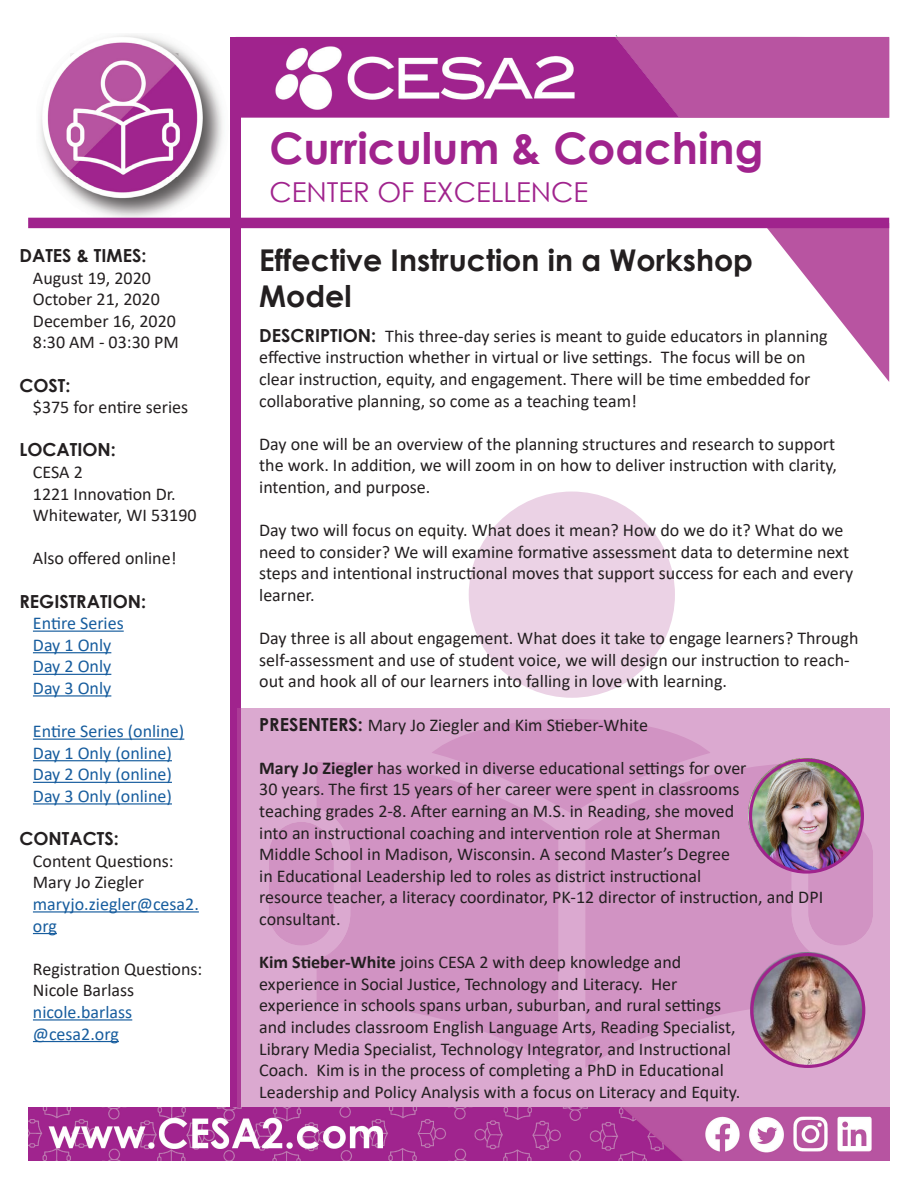
<style>
.page{position:relative;width:918px;height:1188px;background:#fff}
.page>*{position:absolute;margin:0;border:0;box-sizing:border-box;transform-origin:0 0}
.t1{font:700 43.5px "Century Gothic";color:#a0238d}
.t2{font:700 30px/36px "Century Gothic";color:#231f20}
.t3{font:27.45px "Century Gothic";color:#a0238d}
.t4{font:18px/21.6px "Calibri";color:#231f20}
.t5{font:18px/21.6px "Calibri";color:#175d9e}
.t6{font:700 18px "Century Gothic";color:#231f20}
.s1{font-family:"Century Gothic";font-weight:700}
.s2{font-weight:700}
</style>
<div class="page">
<div style="left:469px;top:492px;width:206px;height:206px;background:#ebd2e5;border-radius:50%"></div>
<img style="left:37px;top:34px;width:191px;height:184px">
<div style="left:230px;top:37px;width:11px;height:1080px;background:#a0238d"></div>
<svg style="left:28px;top:218px;width:861px;height:164px"></svg>
<svg style="left:70px;top:178px;width:5px;height:5px"></svg>
<svg style="left:175px;top:179px;width:3px;height:4px"></svg>
<svg style="left:70px;top:53px;width:11px;height:9px"></svg>
<svg style="left:236px;top:35px;width:653px;height:83px;background:#b553a4"></svg>
<div style="left:238px;top:708px;width:652px;height:409px;background:linear-gradient(to right,#d59dc9,#d69ec9)"></div>
<hr style="left:33px;top:631px;width:91px;height:1px;background:#175d9e">
<hr style="left:33px;top:652px;width:78px;height:1px;background:#175d9e">
<hr style="left:33px;top:674px;width:78px;height:1px;background:#175d9e">
<hr style="left:33px;top:695px;width:78px;height:2px;background:#175d9e">
<hr style="left:33px;top:739px;width:151px;height:1px;background:#175d9e">
<hr style="left:33px;top:760px;width:139px;height:1px;background:#175d9e">
<hr style="left:33px;top:782px;width:139px;height:1px;background:#175d9e">
<hr style="left:33px;top:803px;width:139px;height:2px;background:#175d9e">
<hr style="left:33px;top:911px;width:166px;height:2px;background:#175d9e">
<svg style="left:33px;top:933px;width:24px;height:1px"></svg>
<hr style="left:33px;top:1019px;width:99px;height:2px;background:#175d9e">
<hr style="left:33px;top:1041px;width:86px;height:1px;background:#175d9e">
<img style="left:28px;top:1108px;width:862px;height:52px">
<img style="left:749px;top:758px;width:114px;height:114px">
<div style="left:749px;top:759px;width:115px;height:115px;border:3px solid #a0238d;border-radius:50%"></div>
<img style="left:750px;top:953px;width:114px;height:113px">
<div style="left:750px;top:953px;width:115px;height:115px;border:3px solid #a0238d;border-radius:50%"></div>
<p class="t6" style="left:19px;top:242px;width:129px">DATES &amp; TIMES:</p>
<p class="t4" style="left:33px;top:266px;width:120px">August 19, 2020</p>
<p class="t4" style="left:33px;top:288px;width:128px">October 21, 2020</p>
<p class="t4" style="left:33px;top:309px;width:145px">December 16, 2020</p>
<p class="t4" style="left:33px;top:331px;width:147px">8:30 AM - 03:30 PM</p>
<p class="t6" style="left:19px;top:371px;width:53px">COST:</p>
<p class="t4" style="left:33px;top:396px;width:157px">$375 for entire series</p>
<p class="t6" style="left:19px;top:436px;width:98px">LOCATION:</p>
<p class="t4" style="left:33px;top:461px;width:51px">CESA 2</p>
<p class="t4" style="left:33px;top:482px;width:144px">1221 Innovation Dr.</p>
<p class="t4" style="left:33px;top:504px;width:165px">Whitewater, WI 53190</p>
<p class="t4" style="left:33px;top:547px;width:145px">Also offered online!</p>
<p class="t6" style="left:19px;top:587px;width:128px">REGISTRATION:</p>
<p class="t5" style="left:33px;top:612px;width:92px">Entire Series</p>
<p class="t5" style="left:33px;top:633px;width:80px">Day 1 Only</p>
<p class="t5" style="left:33px;top:655px;width:80px">Day 2 Only</p>
<p class="t5" style="left:33px;top:677px;width:80px">Day 3 Only</p>
<p class="t5" style="left:33px;top:720px;width:153px">Entire Series (online)</p>
<p class="t5" style="left:33px;top:741px;width:140px">Day 1 Only (online)</p>
<p class="t5" style="left:33px;top:763px;width:140px">Day 2 Only (online)</p>
<p class="t5" style="left:33px;top:785px;width:140px">Day 3 Only (online)</p>
<p class="t6" style="left:19px;top:825px;width:101px">CONTACTS:</p>
<p class="t4" style="left:33px;top:849px;width:142px">Content Questions:</p>
<p class="t4" style="left:33px;top:871px;width:113px">Mary Jo Ziegler</p>
<p class="t5" style="left:33px;top:893px;width:167px">maryjo.ziegler@cesa2. org</p>
<p class="t4" style="left:33px;top:957px;width:171px">Registration Questions:</p>
<p class="t4" style="left:33px;top:979px;width:103px">Nicole Barlass</p>
<p class="t5" style="left:33px;top:1001px;width:101px">nicole.barlass @cesa2.org</p>
<h1 class="t1" style="left:269px;top:115px;width:496px">Curriculum &amp; Coaching</h1>
<h3 class="t3" style="left:269px;top:173px;width:320px">CENTER OF EXCELLENCE</h3>
<p class="t2" style="left:259px;top:241px;width:495px">Effective Instruction in a Workshop<br>Model</p>
<p class="t4" style="left:259px;top:325px;width:570px"><span class="s1">DESCRIPTION:</span> This three-day series is meant to guide educators in planning effective instruction whether in virtual or live settings. The focus will be on clear instruction, equity, and engagement. There will be time embedded for collaborative planning, so come as a teaching team!</p>
<p class="t4" style="left:259px;top:433px;width:579px;text-align:justify">Day one will be an overview of the planning structures and research to support the work. In addition, we will zoom in on how to deliver instruction with clarity, intention, and purpose.</p>
<p class="t4" style="left:259px;top:519px;width:596px">Day two will focus on equity. What does it mean? How do we do it? What do we need to consider? We will examine formative assessment data to determine next steps and intentional instructional moves that support success for each and every learner.</p>
<p class="t4" style="left:259px;top:627px;width:601px">Day three is all about engagement. What does it take to engage learners? Through self-assessment and use of student voice, we will design our instruction to reach&shy;out and hook all of our learners into falling in love with learning.</p>
<p class="t4" style="left:259px;top:713px;width:390px"><span class="s1">PRESENTERS:</span> Mary Jo Ziegler and Kim Stieber-White</p>
<p class="t4" style="left:259px;top:757px;width:566px"><span class="s2">Mary Jo Ziegler</span> has worked in diverse educational settings for over<br>30 years. The first 15 years of her career were spent in classrooms<br>teaching grades 2-8. After earning an M.S. in Reading, she moved<br>into an instructional coaching and intervention role at Sherman<br>Middle School in Madison, Wisconsin. A second Master’s Degree<br>in Educational Leadership led to roles as district instructional<br>resource teacher, a literacy coordinator, PK-12 director of instruction, and DPI consultant.</p>
<p class="t4" style="left:259px;top:951px;width:483px"><span class="s2">Kim Stieber-White</span> joins CESA 2 with deep knowledge and experience in Social Justice, Technology and Literacy. Her experience in schools spans urban, suburban, and rural settings and includes classroom English Language Arts, Reading Specialist, Library Media Specialist, Technology Integrator, and Instructional Coach. Kim is in the process of completing a PhD in Educational Leadership and Policy Analysis with a focus on Literacy and Equity.</p>
</div>
